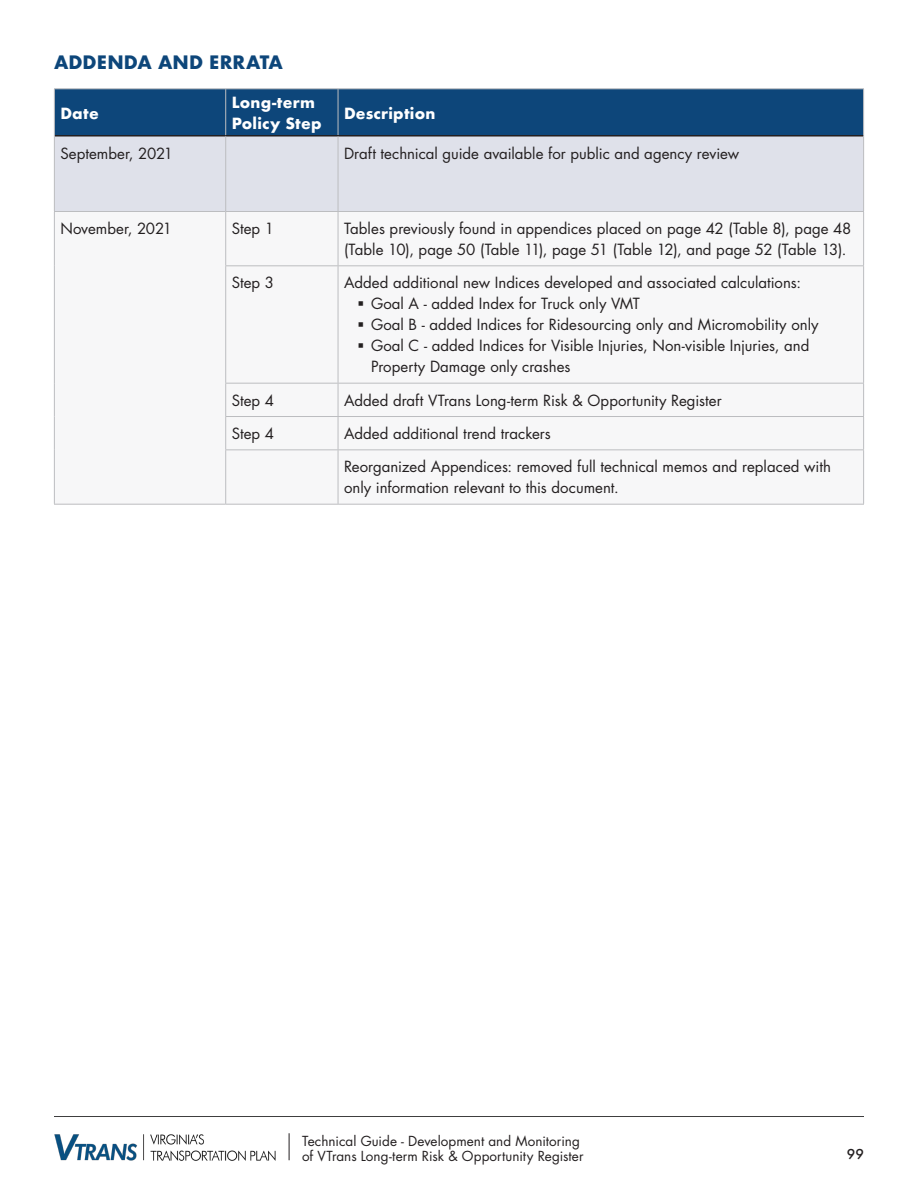
<style>
.page{position:relative;width:918px;height:1188px;background:#fff}
.page>*{position:absolute;margin:0;border:0;box-sizing:border-box;transform-origin:0 0}
.subhead{font:700 18px "Futura";color:#0d467a}
.Body{font:15px/21px "Futura";color:#231f20}
.Body-2{font:700 15px/21px "Futura";letter-spacing:.015em;color:#fff}
.t1{font:500 15px "Futura PT";color:#231f20}
.t2{font:13.5px/15px "Futura";letter-spacing:.005em;color:#231f20}
</style>
<div class="page">
<hr style="left:54px;top:1116px;width:810px;height:1px;background:#3e3e3f">
<img style="left:54px;top:1134px;width:222px;height:27px">
<svg style="left:289px;top:1133px;width:1px;height:27px"></svg>
<div style="left:55px;top:89px;width:808px;height:46px;background:#0d467a"></div>
<div style="left:55px;top:137px;width:808px;height:74px;background:#dfe1ea"></div>
<svg style="left:55px;top:212px;width:808px;height:292px"></svg>
<hr style="left:225px;top:89px;width:1px;height:46px;background:#bcbdc0">
<hr style="left:338px;top:89px;width:1px;height:46px;background:#bcbdc0">
<hr style="left:863px;top:89px;width:1px;height:47px;background:#bcbdc0">
<hr style="left:55px;top:135px;width:171px;height:2px;background:#231f20">
<hr style="left:226px;top:135px;width:112px;height:2px;background:#231f20">
<hr style="left:338px;top:135px;width:525px;height:2px;background:#231f20">
<hr style="left:54px;top:88px;width:172px;height:1px;background:#bcbdc0">
<hr style="left:54px;top:89px;width:1px;height:47px;background:#bcbdc0">
<hr style="left:226px;top:88px;width:112px;height:1px;background:#bcbdc0">
<hr style="left:338px;top:88px;width:526px;height:1px;background:#bcbdc0">
<hr style="left:863px;top:136px;width:1px;height:75px;background:#bcbdc0">
<hr style="left:338px;top:211px;width:526px;height:1px;background:#bcbdc0">
<hr style="left:863px;top:212px;width:1px;height:53px;background:#bcbdc0">
<hr style="left:338px;top:265px;width:526px;height:1px;background:#bcbdc0">
<hr style="left:863px;top:266px;width:1px;height:117px;background:#bcbdc0">
<hr style="left:338px;top:383px;width:526px;height:1px;background:#bcbdc0">
<hr style="left:863px;top:384px;width:1px;height:32px;background:#bcbdc0">
<hr style="left:338px;top:416px;width:526px;height:1px;background:#bcbdc0">
<hr style="left:863px;top:417px;width:1px;height:32px;background:#bcbdc0">
<hr style="left:338px;top:449px;width:526px;height:1px;background:#bcbdc0">
<hr style="left:863px;top:450px;width:1px;height:54px;background:#bcbdc0">
<hr style="left:338px;top:504px;width:526px;height:1px;background:#bcbdc0">
<hr style="left:225px;top:137px;width:1px;height:74px;background:#bcbdc0">
<hr style="left:338px;top:137px;width:1px;height:74px;background:#bcbdc0">
<hr style="left:225px;top:212px;width:1px;height:53px;background:#bcbdc0">
<hr style="left:338px;top:212px;width:1px;height:53px;background:#bcbdc0">
<hr style="left:225px;top:266px;width:1px;height:117px;background:#bcbdc0">
<hr style="left:338px;top:266px;width:1px;height:117px;background:#bcbdc0">
<hr style="left:225px;top:384px;width:1px;height:32px;background:#bcbdc0">
<hr style="left:338px;top:384px;width:1px;height:32px;background:#bcbdc0">
<hr style="left:225px;top:417px;width:1px;height:32px;background:#bcbdc0">
<hr style="left:338px;top:417px;width:1px;height:32px;background:#bcbdc0">
<hr style="left:225px;top:450px;width:1px;height:54px;background:#bcbdc0">
<hr style="left:338px;top:450px;width:1px;height:54px;background:#bcbdc0">
<hr style="left:54px;top:136px;width:1px;height:75px;background:#bcbdc0">
<hr style="left:54px;top:211px;width:172px;height:1px;background:#bcbdc0">
<hr style="left:54px;top:212px;width:1px;height:54px;background:#bcbdc0">
<hr style="left:226px;top:211px;width:112px;height:1px;background:#bcbdc0">
<hr style="left:54px;top:266px;width:1px;height:117px;background:#bcbdc0">
<hr style="left:225px;top:265px;width:113px;height:1px;background:#bcbdc0">
<hr style="left:54px;top:383px;width:1px;height:34px;background:#bcbdc0">
<hr style="left:225px;top:383px;width:113px;height:1px;background:#bcbdc0">
<hr style="left:54px;top:417px;width:1px;height:33px;background:#bcbdc0">
<hr style="left:225px;top:416px;width:113px;height:1px;background:#bcbdc0">
<hr style="left:54px;top:450px;width:1px;height:54px;background:#bcbdc0">
<hr style="left:225px;top:449px;width:113px;height:1px;background:#bcbdc0">
<hr style="left:54px;top:504px;width:172px;height:1px;background:#bcbdc0">
<hr style="left:226px;top:504px;width:112px;height:1px;background:#bcbdc0">
<p class="subhead" style="left:54px;top:49px;width:231px">ADDENDA AND ERRATA</p>
<p class="Body-2" style="left:60px;top:102px;width:40px">Date</p>
<p class="Body-2" style="left:232px;top:92px;width:91px">Long-term<br>Policy Step</p>
<p class="Body-2" style="left:344px;top:102px;width:93px">Description</p>
<p class="Body" style="left:60px;top:142px;width:114px">September, 2021</p>
<p class="Body" style="left:344px;top:142px;width:397px">Draft technical guide available for public and agency review</p>
<p class="Body" style="left:60px;top:218px;width:113px">November, 2021</p>
<p class="Body" style="left:232px;top:218px;width:44px">Step 1</p>
<p class="Body" style="left:344px;top:218px;width:509px">Tables previously found in appendices placed on page 42 (Table 8), page 48 (Table 10), page 50 (Table 11), page 51 (Table 12), and page 52 (Table 13).</p>
<p class="Body" style="left:232px;top:272px;width:44px">Step 3</p>
<p class="Body" style="left:344px;top:272px;width:458px">Added additional new Indices developed and associated calculations:</p>
<p class="Body" style="left:358px;top:293px;width:284px">▪ Goal A - added Index for Truck only VMT</p>
<p class="Body" style="left:358px;top:314px;width:463px">▪ Goal B - added Indices for Ridesourcing only and Micromobility only</p>
<p class="Body" style="left:371px;top:335px;width:440px;text-indent:-14px">▪ Goal C - added Indices for Visible Injuries, Non-visible Injuries, and<br>Property Damage only crashes</p>
<p class="Body" style="left:232px;top:389px;width:44px">Step 4</p>
<p class="Body" style="left:344px;top:389px;width:379px">Added draft VTrans Long-term Risk &amp; Opportunity Register</p>
<p class="Body" style="left:232px;top:423px;width:44px">Step 4</p>
<p class="Body" style="left:344px;top:423px;width:208px">Added additional trend trackers</p>
<p class="Body" style="left:344px;top:456px;width:489px">Reorganized Appendices: removed full technical memos and replaced with only information relevant to this document.</p>
<p class="t2" style="left:302px;top:1133px;width:283px">Technical Guide - Development and Monitoring of VTrans Long-term Risk &amp; Opportunity Register</p>
<p class="t1" style="left:847px;top:1145px;width:19px">99</p>
</div>
